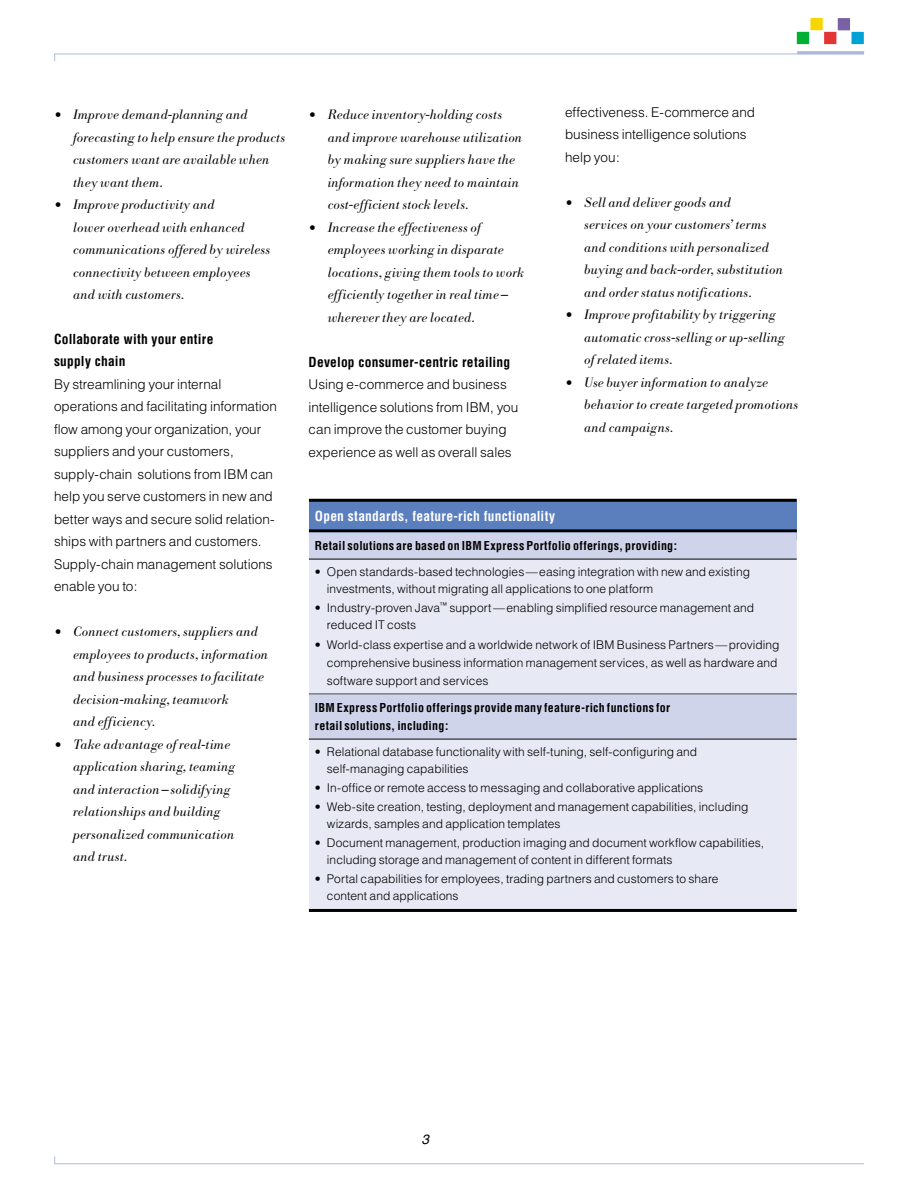
<style>
.page{position:relative;width:918px;height:1188px;background:#fff}
.page>*{position:absolute;margin:0;border:0;box-sizing:border-box;transform-origin:0 0}
.DS_Bodoni_Bullet_Text__Bodoni_Light_Oblq{font:italic 13.5px/22.5px "IBM Bodoni BE Light";letter-spacing:.02em;color:#000}
.DS_Body__Helv_Light_9_15{font:300 13.5px/22.5px "Helvetica";color:#000}
.DS_Bodoni_Bullet_Text_-_Last_Line__Bodon{font:italic 13.5px/22.5px "IBM Bodoni BE Light";letter-spacing:.02em;color:#000}
.DS_Body_-_Sub_Heading___Helv_Bold_Cond_9{font:700 condensed 13.5px/22.5px "Helvetica";letter-spacing:.015em;color:#000}
.DS_Chart_Headline__Helv_Bold_Cond_9_11{font:700 condensed 13.5px "Helvetica";letter-spacing:.02em;color:#fff}
.t1{font:italic 13.5px "Helvetica";color:#000}
.DS_Chart_Text_Bullet__Helv_Light_8_11_5{font:300 12px/17.2px "Helvetica";letter-spacing:.005em;color:#000}
.DS_Chart_Text__5pt_Rule_Below__Helv_Ligh{font:300 12px/18px "Helvetica";letter-spacing:.005em;color:#000}
.DS_Chart_Sub_Head_Rules__alt{font:700 condensed 12px/18px "Helvetica";letter-spacing:.02em;color:#000}
.DS_Chart_Text_-_2pt_Rule__Helv_Light_8_1{font:300 12px/17.2px "Helvetica";letter-spacing:.005em;color:#000}
.DS_Chart_Sub_Head_Rule__10__Tint__Helv_B{font:700 condensed 12px "Helvetica";letter-spacing:.02em;color:#000}
.s1{font-size:21px}
</style>
<div class="page">
<hr style="left:797px;top:51px;width:67px;height:3px;background:#afb9dc">
<hr style="left:55px;top:1163px;width:809px;height:1px;background:#afb9dc">
<hr style="left:55px;top:54px;width:809px;height:1px;background:#afb9dc">
<div style="left:810px;top:17px;width:13px;height:14px;background:#f6d600"></div>
<div style="left:809px;top:17px;width:15px;height:15px;border:1px solid #fff"></div>
<div style="left:796px;top:31px;width:14px;height:14px;background:#00b034"></div>
<div style="left:795px;top:31px;width:15px;height:14px;border:1px solid #fff"></div>
<div style="left:823px;top:31px;width:14px;height:14px;background:#e33632"></div>
<div style="left:823px;top:31px;width:15px;height:14px;border:1px solid #fff"></div>
<div style="left:837px;top:17px;width:14px;height:14px;background:#7862a4"></div>
<div style="left:836px;top:17px;width:15px;height:15px;border:1px solid #fff"></div>
<div style="left:851px;top:31px;width:13px;height:14px;background:#00a1d4"></div>
<div style="left:850px;top:31px;width:15px;height:14px;border:1px solid #fff"></div>
<div style="left:309px;top:557px;width:488px;height:353px;background:#e7e9f4"></div>
<div style="left:309px;top:501px;width:488px;height:39px;background:#5b7ebd"></div>
<hr style="left:309px;top:499px;width:488px;height:3px;background:#000">
<hr style="left:309px;top:529px;width:488px;height:3px;background:#000">
<div style="left:309px;top:532px;width:488px;height:27px;background:#d0d4eb"></div>
<hr style="left:309px;top:559px;width:488px;height:1px;background:#000">
<div style="left:309px;top:694px;width:488px;height:45px;background:#d0d4eb"></div>
<hr style="left:309px;top:739px;width:488px;height:1px;background:#000">
<hr style="left:309px;top:909px;width:488px;height:3px;background:#000">
<p class="DS_Bodoni_Bullet_Text__Bodoni_Light_Oblq" style="left:73px;top:104px;width:214px;text-indent:-19px"><span class="s1">•</span> Improve demand-planning and forecasting to help ensure the products customers want are available when they want them.</p>
<p class="DS_Bodoni_Bullet_Text_-_Last_Line__Bodon" style="left:73px;top:194px;width:199px;text-indent:-19px"><span class="s1">•</span> Improve productivity and<br>lower overhead with enhanced communications offered by wireless connectivity between employees and with customers.</p>
<p class="DS_Body_-_Sub_Heading___Helv_Bold_Cond_9" style="left:54px;top:328px;width:161px">Collaborate with your entire supply chain</p>
<p class="DS_Body__Helv_Light_9_15" style="left:54px;top:373px;width:224px">By streamlining your internal operations and facilitating information flow among your organization, your suppliers and your customers, supply-chain solutions from IBM can help you serve customers in new and better ways and secure solid relation&shy;ships with partners and customers.<br>Supply-chain management solutions enable you to:</p>
<p class="DS_Bodoni_Bullet_Text__Bodoni_Light_Oblq" style="left:73px;top:621px;width:196px;text-indent:-19px"><span class="s1">•</span> Connect customers, suppliers and employees to products, information and business processes to facilitate decision-making, teamwork<br>and efficiency.</p>
<p class="DS_Bodoni_Bullet_Text__Bodoni_Light_Oblq" style="left:73px;top:733px;width:163px;text-indent:-19px"><span class="s1">•</span> Take advantage of real-time application sharing, teaming and interaction—solidifying relationships and building personalized communication and trust.</p>
<p class="DS_Bodoni_Bullet_Text__Bodoni_Light_Oblq" style="left:328px;top:104px;width:196px;text-indent:-19px"><span class="s1">•</span> Reduce inventory-holding costs and improve warehouse utilization by making sure suppliers have the information they need to maintain cost-efficient stock levels.</p>
<p class="DS_Bodoni_Bullet_Text_-_Last_Line__Bodon" style="left:328px;top:216px;width:198px;text-indent:-19px"><span class="s1">•</span> Increase the effectiveness of employees working in disparate locations, giving them tools to work efficiently together in real time— wherever they are located.</p>
<p class="DS_Body_-_Sub_Heading___Helv_Bold_Cond_9" style="left:309px;top:350px;width:203px">Develop consumer-centric retailing</p>
<p class="DS_Body__Helv_Light_9_15" style="left:309px;top:373px;width:211px">Using e-commerce and business intelligence solutions from IBM, you can improve the customer buying experience as well as overall sales</p>
<p class="DS_Body__Helv_Light_9_15" style="left:565px;top:100px;width:192px">effectiveness. E-commerce and business intelligence solutions help you:</p>
<p class="DS_Bodoni_Bullet_Text__Bodoni_Light_Oblq" style="left:584px;top:191px;width:200px;text-indent:-19px"><span class="s1">•</span> Sell and deliver goods and<br>services on your customers’ terms and conditions with personalized buying and back-order, substitution and order status notifications.</p>
<p class="DS_Bodoni_Bullet_Text__Bodoni_Light_Oblq" style="left:584px;top:304px;width:202px;text-indent:-19px"><span class="s1">•</span> Improve profitability by triggering automatic cross-selling or up-selling of related items.</p>
<p class="DS_Bodoni_Bullet_Text_-_Last_Line__Bodon" style="left:584px;top:371px;width:216px;text-indent:-19px"><span class="s1">•</span> Use buyer information to analyze behavior to create targeted promotions and campaigns.</p>
<p class="DS_Chart_Headline__Helv_Bold_Cond_9_11" style="left:315px;top:508px;width:242px">Open standards, feature-rich functionality</p>
<p class="DS_Chart_Sub_Head_Rule__10__Tint__Helv_B" style="left:315px;top:538px;width:364px">Retail solutions are based on IBM Express Portfolio offerings, providing:</p>
<p class="DS_Chart_Text_Bullet__Helv_Light_8_11_5" style="left:327px;top:563px;width:425px;text-indent:-12px">• Open standards-based technologies—easing integration with new and existing investments, without migrating all applications to one platform</p>
<p class="DS_Chart_Text_Bullet__Helv_Light_8_11_5" style="left:327px;top:599px;width:429px;text-indent:-12px">• Industry-proven Java<sup>™</sup> support—enabling simplified resource management and reduced IT costs</p>
<p class="DS_Chart_Text__5pt_Rule_Below__Helv_Ligh" style="left:327px;top:635px;width:454px;text-indent:-12px">• World-class expertise and a worldwide network of IBM Business Partners—providing comprehensive business information management services, as well as hardware and software support and services</p>
<p class="DS_Chart_Sub_Head_Rules__alt" style="left:315px;top:698px;width:357px">IBM Express Portfolio offerings provide many feature-rich functions for retail solutions, including:</p>
<p class="DS_Chart_Text_Bullet__Helv_Light_8_11_5" style="left:327px;top:743px;width:372px;text-indent:-12px">• Relational database functionality with self-tuning, self-configuring and self-managing capabilities</p>
<p class="DS_Chart_Text_Bullet__Helv_Light_8_11_5" style="left:315px;top:779px;width:390px">• In-office or remote access to messaging and collaborative applications</p>
<p class="DS_Chart_Text_Bullet__Helv_Light_8_11_5" style="left:327px;top:798px;width:423px;text-indent:-12px">• Web-site creation, testing, deployment and management capabilities, including wizards, samples and application templates</p>
<p class="DS_Chart_Text_Bullet__Helv_Light_8_11_5" style="left:327px;top:834px;width:439px;text-indent:-12px">• Document management, production imaging and document workflow capabilities, including storage and management of content in different formats</p>
<p class="DS_Chart_Text_-_2pt_Rule__Helv_Light_8_1" style="left:327px;top:870px;width:393px;text-indent:-12px">• Portal capabilities for employees, trading partners and customers to share content and applications</p>
<p class="t1" style="left:422px;top:1132px;width:9px">3</p>
</div>
